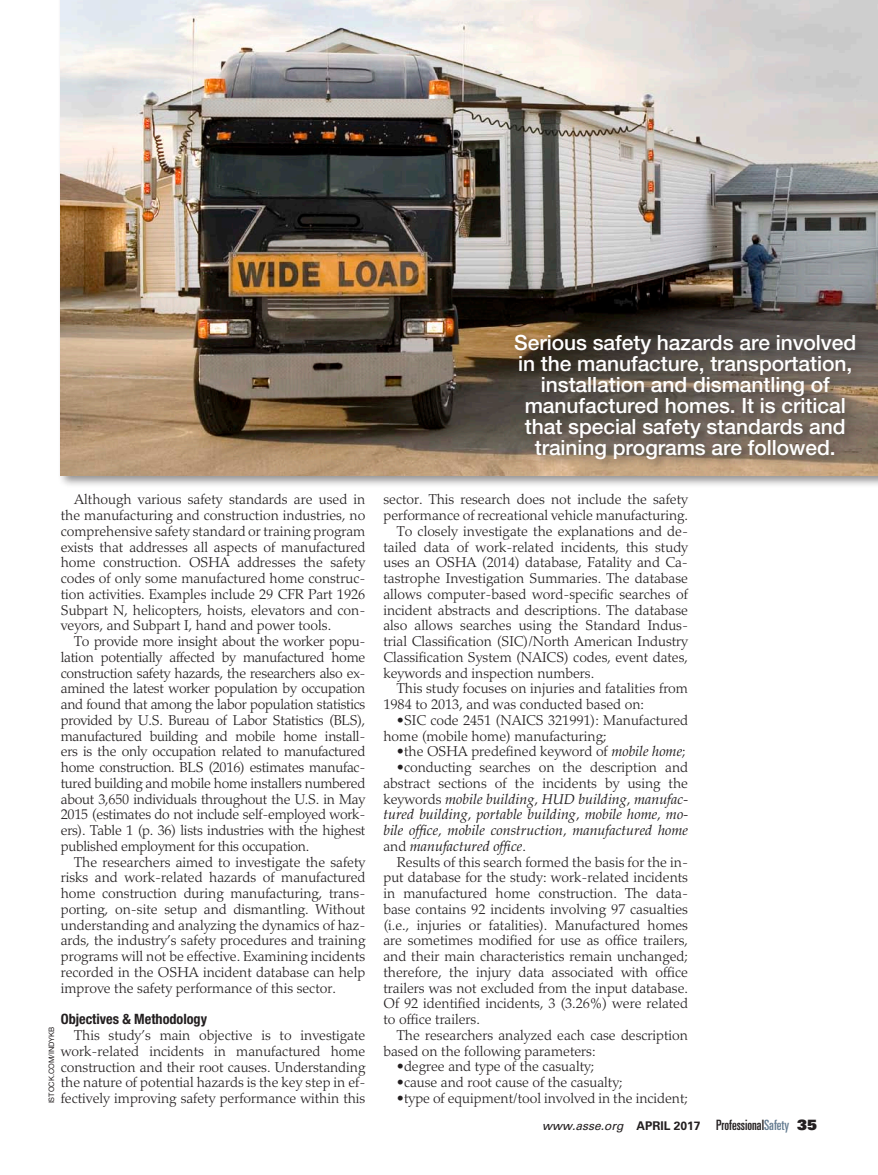
<style>
.page{position:relative;width:878px;height:1175px;background:#fff}
.page>*{position:absolute;margin:0;border:0;box-sizing:border-box;transform-origin:0 0}
.t1{font:500 21px/21px "Helvetica Neue LT Std";letter-spacing:-.005em;color:#fff;text-align:center}
.t2{font:300 14.25px/15.8px "Palatino LT Std";color:#231f20;text-align:justify}
.t3{font:italic 14.25px/15.8px "Palatino LT Std";color:#231f20;text-align:justify}
.t4{font:700 condensed 14.25px "Helvetica Neue LT Std";color:#231f20}
.t5{font:italic 12px "Univers LT Std";color:#231f20}
.t6{font:7.5px "Helvetica Neue LT Std";color:#231f20}
.s1{font-weight:400;font-style:italic}
.s2{font-weight:300;font-style:normal}
.s3{font-weight:700;font-style:normal}
.s4{font-style:normal;font-stretch:ultra-condensed;font-size:14.25px}
.s5{font-style:normal;font-stretch:ultra-condensed;font-size:14.25px;color:#657c91}
.s6{font-family:"Univers LT Std X Black";font-style:normal;font-size:14.25px}
</style>
<div class="page">
<div style="left:57px;top:0;width:821px;height:488px;background:#231f20;opacity:.5"></div>
<img style="left:61px;top:0;width:817px;height:475px">
<div style="left:512px;top:332px;width:355px;height:139px;background:#231f20;opacity:.5"></div>
<p class="t2" style="left:61px;top:492px;width:306px;text-indent:13px">Although various safety standards are used in the manufacturing and construction industries, no comprehensive safety standard or training program exists that addresses all aspects of manufactured home construction. OSHA addresses the safety codes of only some manufactured home construc&shy;tion activities. Examples include 29 CFR Part 1926<br>Subpart N, helicopters, hoists, elevators and con&shy;veyors, and Subpart I, hand and power tools.</p>
<p class="t2" style="left:61px;top:633px;width:306px;text-indent:13px">To provide more insight about the worker popu&shy;lation potentially affected by manufactured home construction safety hazards, the researchers also ex&shy;amined the latest worker population by occupation and found that among the labor population statistics provided by U.S. Bureau of Labor Statistics (BLS), manufactured building and mobile home install&shy;ers is the only occupation related to manufactured home construction. BLS (2016) estimates manufac&shy;tured building and mobile home installers numbered about 3,650 individuals throughout the U.S. in May 2015 (estimates do not include self-employed work&shy;ers). Table 1 (p. 36) lists industries with the highest published employment for this occupation.</p>
<p class="t2" style="left:61px;top:854px;width:306px;text-indent:13px">The researchers aimed to investigate the safety risks and work-related hazards of manufactured home construction during manufacturing, trans&shy;porting, on-site setup and dismantling. Without understanding and analyzing the dynamics of haz&shy;ards, the industry’s safety procedures and training programs will not be effective. Examining incidents recorded in the OSHA incident database can help improve the safety performance of this sector.</p>
<p class="t4" style="left:61px;top:1010px;width:148px">Objectives &amp; Methodology</p>
<p class="t2" style="left:61px;top:1027px;width:306px;text-indent:13px">This study’s main objective is to investigate work-related incidents in manufactured home construction and their root causes. Understanding the nature of potential hazards is the key step in ef&shy;fectively improving safety performance within this</p>
<p class="t6" style="left:47px;top:1103px;width:78px;rotate:-90deg">iStock.com/indykb</p>
<h1 class="t1" style="left:514px;top:331px;width:343px">Serious safety hazards are involved in the manufacture, transportation, installation and dismantling of manufactured homes. It is critical that special safety standards and training programs are followed.</h1>
<p class="t2" style="left:383px;top:492px;width:306px">sector. This research does not include the safety</p>
<p class="t2" style="left:383px;top:507px;width:306px">performance of recreational vehicle manufacturing.</p>
<p class="t2" style="left:397px;top:523px;width:292px">To closely investigate the explanations and de-</p>
<p class="t2" style="left:383px;top:539px;width:306px">tailed data of work-related incidents, this study</p>
<p class="t2" style="left:383px;top:555px;width:306px">uses an OSHA (2014) database, Fatality and Ca-</p>
<p class="t2" style="left:383px;top:570px;width:306px">tastrophe Investigation Summaries. The database</p>
<p class="t2" style="left:383px;top:586px;width:306px">allows computer-based word-specific searches of</p>
<p class="t2" style="left:383px;top:602px;width:306px">incident abstracts and descriptions. The database</p>
<p class="t2" style="left:383px;top:618px;width:306px">also allows searches using the Standard Indus-</p>
<p class="t2" style="left:383px;top:633px;width:306px">trial Classification (SIC)/North American Industry</p>
<p class="t2" style="left:383px;top:649px;width:306px">Classification System (NAICS) codes, event dates,</p>
<p class="t2" style="left:383px;top:665px;width:212px">keywords and inspection numbers.</p>
<p class="t2" style="left:397px;top:681px;width:292px">This study focuses on injuries and fatalities from</p>
<p class="t2" style="left:383px;top:696px;width:262px">1984 to 2013, and was conducted based on:</p>
<p class="t2" style="left:383px;top:712px;width:306px;text-indent:13px">•SIC code 2451 (NAICS 321991): Manufactured home (mobile home) manufacturing;</p>
<p class="t2" style="left:397px;top:744px;width:290px">•the OSHA predefined keyword of <span class="s1">mobile home</span>;</p>
<p class="t3" style="left:383px;top:759px;width:306px;text-indent:13px"><span class="s2">•conducting searches on the description and abstract sections of the incidents by using the keywords</span> mobile building, HUD building, manufac&shy;tured building, portable building, mobile home, mo&shy;bile office, mobile construction, manufactured home <span class="s2">and</span> manufactured office<span class="s2">.</span></p>
<p class="t2" style="left:383px;top:854px;width:306px;text-indent:13px">Results of this search formed the basis for the in&shy;put database for the study: work-related incidents in manufactured home construction. The data&shy;base contains 92 incidents involving 97 casualties (i.e., injuries or fatalities). Manufactured homes are sometimes modified for use as office trailers, and their main characteristics remain unchanged; therefore, the injury data associated with office trailers was not excluded from the input database.<br>Of 92 identified incidents, 3 (3.26%) were related to office trailers.</p>
<p class="t2" style="left:383px;top:1027px;width:306px;text-indent:13px">The researchers analyzed each case description based on the following parameters:</p>
<p class="t2" style="left:397px;top:1058px;width:199px">•degree and type of the casualty;</p>
<p class="t2" style="left:397px;top:1074px;width:227px">•cause and root cause of the casualty;</p>
<p class="t2" style="left:397px;top:1090px;width:293px">•type of equipment/tool involved in the incident;</p>
<p class="t5" style="left:542px;top:1118px;width:276px">www.asse.org <span class="s3">april 2017</span> <span class="s4">Professional</span><span class="s5">Safety</span> <span class="s6">35</span></p>
</div>
